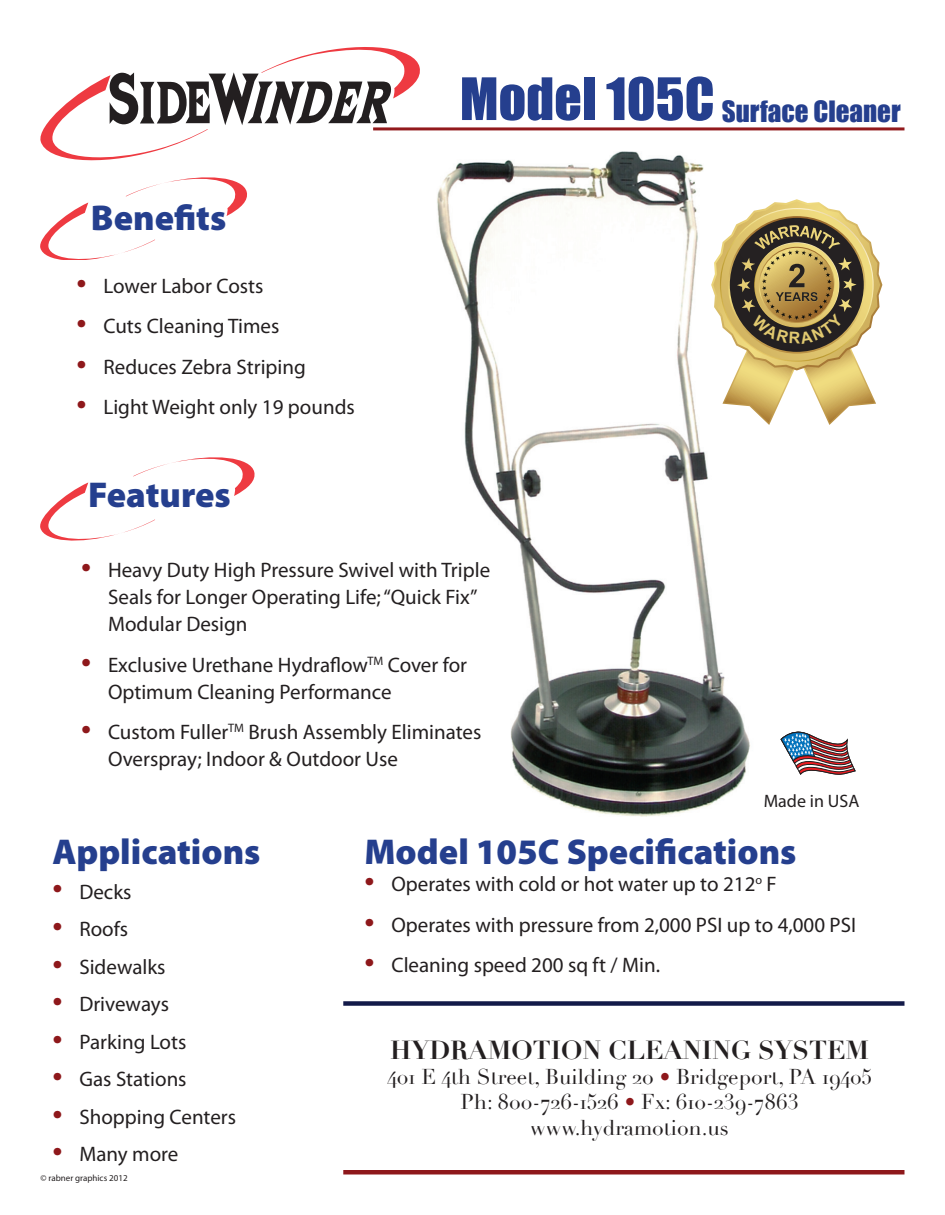
<style>
.page{position:relative;width:945px;height:1215px;background:#fff}
.page>*{position:absolute;margin:0;border:0;box-sizing:border-box;transform-origin:0 0}
.t1{font:54px "Impact";color:#253f8e}
.t2{font:900 36px "Myriad Pro";color:#253f8e}
.t3{font:27px "Impact";color:#253f8e}
.t4{font:700 25.5px "Didot";color:#231f20}
.t5{font:21px/27px "Myriad Pro";color:#231f20}
.t6{font:21px/25.2px "Didot";color:#231f20;text-align:center}
.t7{font:18px "Myriad Pro";color:#231f20}
.t8{font:9px "Myriad Pro";color:#231f20}
.s1{font-size:36px;color:#8e181b}
.s2{color:#8e181b}
</style>
<div class="page">
<img style="left:437px;top:151px;width:419px;height:666px">
<svg style="left:40px;top:457px;width:215px;height:84px"></svg>
<svg style="left:40px;top:177px;width:207px;height:83px"></svg>
<svg style="left:41px;top:47px;width:381px;height:114px"></svg>
<hr style="left:373px;top:127px;width:531px;height:3px;background:#92191c">
<div style="left:343px;top:1001px;width:562px;height:5px;background:#131a49"></div>
<hr style="left:343px;top:1170px;width:562px;height:4px;background:#8e181b">
<svg style="left:781px;top:731px;width:74px;height:44px"></svg>
<svg style="left:711px;top:199px;width:171px;height:226px"></svg>
<h1 class="t1" style="left:460px;top:57px;width:256px">Model 105C</h1>
<p class="t3" style="left:722px;top:90px;width:180px">Surface Cleaner</p>
<h2 class="t2" style="left:91px;top:197px;width:137px">Benefits</h2>
<p class="t5" style="left:76px;top:272px;width:188px"><span class="s1">•</span> Lower Labor Costs</p>
<p class="t5" style="left:76px;top:312px;width:205px"><span class="s1">•</span> Cuts Cleaning Times</p>
<p class="t5" style="left:76px;top:353px;width:231px"><span class="s1">•</span> Reduces Zebra Striping</p>
<p class="t5" style="left:76px;top:393px;width:280px"><span class="s1">•</span> Light Weight only 19 pounds</p>
<h2 class="t2" style="left:88px;top:474px;width:144px">Features</h2>
<p class="t5" style="left:108px;top:556px;width:384px;text-indent:-27px"><span class="s1">•</span> Heavy Duty High Pressure Swivel with Triple<br>Seals for Longer Operating Life;“Quick Fix”<br>Modular Design</p>
<p class="t5" style="left:108px;top:651px;width:361px;text-indent:-27px"><span class="s1">•</span> Exclusive Urethane Hydraflow<sup>TM</sup> Cover for<br>Optimum Cleaning Performance</p>
<p class="t5" style="left:108px;top:718px;width:375px;text-indent:-27px"><span class="s1">•</span> Custom Fuller<sup>TM</sup> Brush Assembly Eliminates<br>Overspray; Indoor &amp; Outdoor Use</p>
<p class="t7" style="left:764px;top:790px;width:97px">Made in USA</p>
<h2 class="t2" style="left:52px;top:831px;width:210px">Applications</h2>
<p class="t5" style="left:52px;top:878px;width:81px"><span class="s1">•</span> Decks</p>
<p class="t5" style="left:52px;top:915px;width:77px"><span class="s1">•</span> Roofs</p>
<p class="t5" style="left:52px;top:953px;width:115px"><span class="s1">•</span> Sidewalks</p>
<p class="t5" style="left:52px;top:990px;width:118px"><span class="s1">•</span> Driveways</p>
<p class="t5" style="left:52px;top:1028px;width:136px"><span class="s1">•</span> Parking Lots</p>
<p class="t5" style="left:52px;top:1065px;width:136px"><span class="s1">•</span> Gas Stations</p>
<p class="t5" style="left:52px;top:1103px;width:185px"><span class="s1">•</span> Shopping Centers</p>
<p class="t5" style="left:52px;top:1140px;width:128px"><span class="s1">•</span> Many more</p>
<p class="t8" style="left:40px;top:1173px;width:89px">© rabner graphics 2012</p>
<h2 class="t2" style="left:364px;top:831px;width:434px">Model 105C Specifications</h2>
<p class="t5" style="left:364px;top:870px;width:414px"><span class="s1">•</span> Operates with cold or hot water up to 212<sup>o</sup> F</p>
<p class="t5" style="left:364px;top:911px;width:493px"><span class="s1">•</span> Operates with pressure from 2,000 PSI up to 4,000 PSI</p>
<p class="t5" style="left:364px;top:951px;width:297px"><span class="s1">•</span> Cleaning speed 200 sq ft / Min.</p>
<p class="t4" style="left:390px;top:1034px;width:480px">HYDRAMOTION CLEANING SYSTEM</p>
<p class="t6" style="left:387px;top:1065px;width:486px">401 E 4th Street, Building 20 <span class="s2">•</span> Bridgeport, PA 19405<br>Ph: 800-726-1526 <span class="s2">•</span> Fx: 610-239-7863 www.hydramotion.us</p>
</div>
